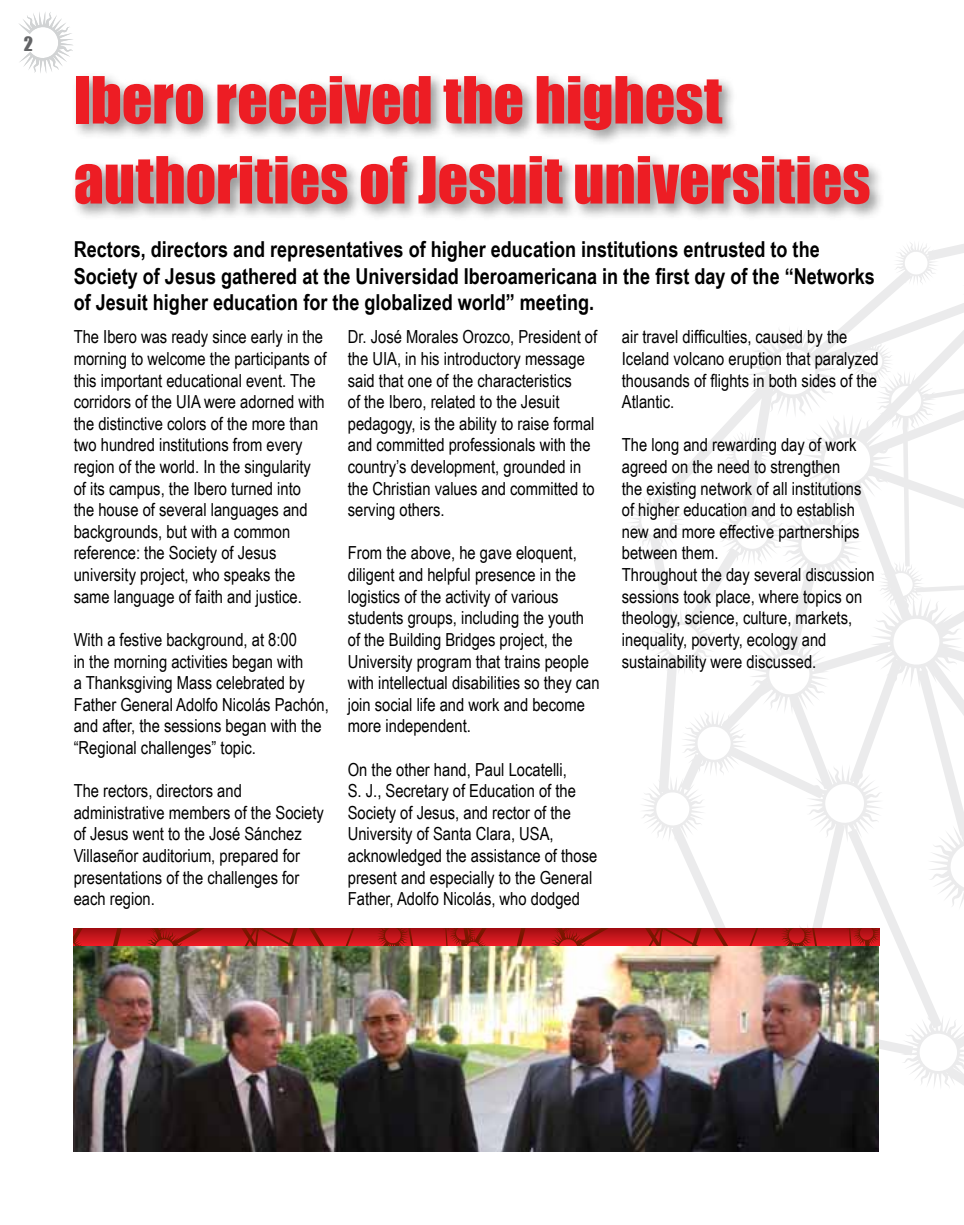
<style>
.page{position:relative;width:964px;height:1225px;background:#fff}
.page>*{position:absolute;margin:0;border:0;box-sizing:border-box;transform-origin:0 0}
.t1{font:60px/80px "Impact";color:#ed1d24}
.t2{font:700 22px/26.4px "Arial Narrow";color:#000}
.t3{font:18.2px "Impact";color:#636466}
.t4{font:18px/21.6px "Arial Narrow";color:#000}
</style>
<div class="page">
<svg style="left:629px;top:242px;width:335px;height:844px"></svg>
<img style="left:74px;top:945px;width:805px;height:206px">
<svg style="left:19px;top:12px;width:54px;height:61px"></svg>
<svg style="left:74px;top:928px;width:805px;height:17px"></svg>
<div style="left:70px;top:71px;width:815px;height:150px;background:#000;opacity:.43"></div>
<p class="t3" style="left:24px;top:29px;width:11px">2</p>
<h1 class="t1" style="left:74px;top:58px;width:798px">Ibero received the highest authorities of Jesuit universities</h1>
<p class="t2" style="left:74px;top:235px;width:803px">Rectors, directors and representatives of higher education institutions entrusted to the<br>Society of Jesus gathered at the Universidad Iberoamericana in the first day of the “Networks of Jesuit higher education for the globalized world” meeting.</p>
<p class="t4" style="left:74px;top:325px;width:255px">The Ibero was ready since early in the morning to welcome the participants of this important educational event. The corridors of the UIA were adorned with the distinctive colors of the more than two hundred institutions from every region of the world. In the singularity of its campus, the Ibero turned into<br>the house of several languages and backgrounds, but with a common reference: the Society of Jesus university project, who speaks the same language of faith and justice.</p>
<p class="t4" style="left:74px;top:628px;width:257px">With a festive background, at 8:00<br>in the morning activities began with<br>a Thanksgiving Mass celebrated by Father General Adolfo Nicolás Pachón, and after, the sessions began with the “Regional challenges” topic.</p>
<p class="t4" style="left:74px;top:779px;width:252px">The rectors, directors and administrative members of the Society of Jesus went to the José Sánchez<br>Villaseñor auditorium, prepared for presentations of the challenges for each region.</p>
<p class="t4" style="left:622px;top:325px;width:258px">air travel difficulties, caused by the<br>Iceland volcano eruption that paralyzed thousands of flights in both sides of the<br>Atlantic.</p>
<p class="t4" style="left:622px;top:433px;width:254px">The long and rewarding day of work agreed on the need to strengthen<br>the existing network of all institutions of higher education and to establish new and more effective partnerships between them.<br>Throughout the day several discussion sessions took place, where topics on theology, science, culture, markets, inequality, poverty, ecology and sustainability were discussed.</p>
<p class="t4" style="left:348px;top:325px;width:251px">Dr. José Morales Orozco, President of the UIA, in his introductory message said that one of the characteristics<br>of the Ibero, related to the Jesuit pedagogy, is the ability to raise formal and committed professionals with the country’s development, grounded in the Christian values and committed to serving others.</p>
<p class="t4" style="left:348px;top:541px;width:253px">From the above, he gave eloquent, diligent and helpful presence in the logistics of the activity of various students groups, including the youth of the Building Bridges project, the University program that trains people with intellectual disabilities so they can join social life and work and become more independent.</p>
<p class="t4" style="left:348px;top:757px;width:251px">On the other hand, Paul Locatelli,<br>S. J., Secretary of Education of the Society of Jesus, and rector of the University of Santa Clara, USA, acknowledged the assistance of those present and especially to the General Father, Adolfo Nicolás, who dodged</p>
</div>
